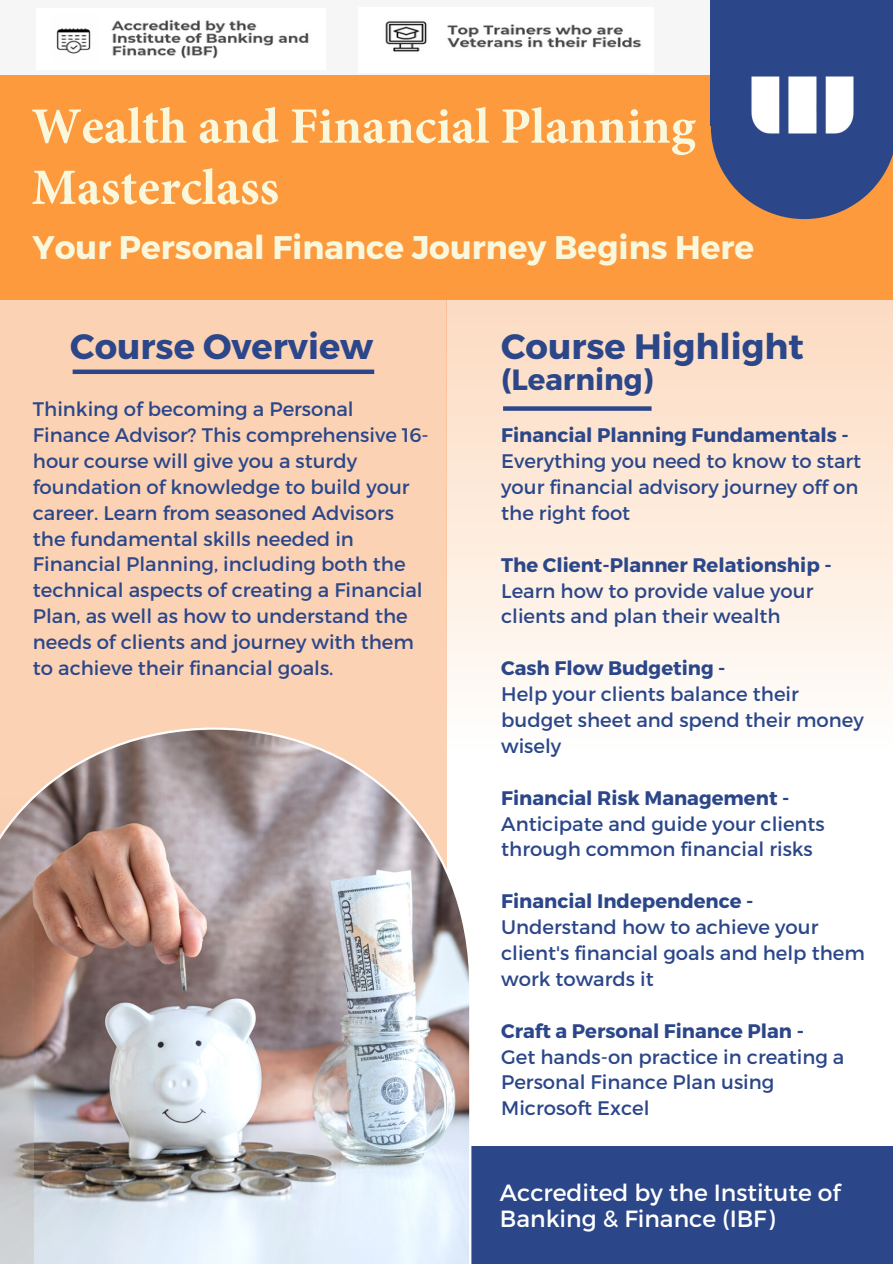
<style>
.page{position:relative;width:893px;height:1264px;background:#fff}
.page>*{position:absolute;margin:0;border:0;box-sizing:border-box;transform-origin:0 0}
.t1{font:700 51px/61.2px "Minion Pro";color:#f9f7dc}
.t2{font:700 35.25px "Montserrat";color:#2b4789}
.t3{font:700 32.7px "Montserrat";color:#f9f7dc}
.t4{font:700 29.25px "Montserrat";color:#2b4789}
.t5{font:23.4px/26.2px "Montserrat";color:#fff}
.t6{font:19.65px/25.8px "Montserrat";color:#2b4789}
.s1{font-weight:700}
</style>
<div class="page">
<svg style="left:447px;top:299px;width:445px;height:390px"></svg>
<div style="left:0;top:0;width:447px;height:1263px;background:#fcd2b5"></div>
<div style="left:430px;top:1146px;width:462px;height:117px;background:#2b4789"></div>
<img style="left:33px;top:727px;width:438px;height:536px">
<div style="left:73px;top:369px;width:301px;height:5px;background:#2b4789"></div>
<div style="left:503px;top:406px;width:148px;height:5px;background:#2b4789"></div>
<svg style="left:0;top:796px;width:34px;height:467px"></svg>
<div style="left:0;top:65px;width:892px;height:234px;background:#fc9a3d"></div>
<div style="left:0;top:0;width:892px;height:75px;background:#fff"></div>
<div style="left:710px;top:0;width:182px;height:126px;background:#2b4789"></div>
<svg style="left:755px;top:205px;width:99px;height:14px"></svg>
<img style="left:710px;top:76px;width:182px;height:129px">
<img style="left:56px;top:20px;width:253px;height:39px">
<img style="left:385px;top:21px;width:256px;height:31px">
<h1 class="t1" style="left:32px;top:95px;width:665px">Wealth and Financial Planning<br>Masterclass</h1>
<p class="t3" style="left:33px;top:226px;width:723px">Your Personal Finance Journey Begins Here</p>
<h3 class="t2" style="left:70px;top:323px;width:304px">Course Overview</h3>
<p class="t6" style="left:33px;top:395px;width:397px">Thinking of becoming a Personal Finance Advisor? This comprehensive 16- hour course will give you a sturdy foundation of knowledge to build your career. Learn from seasoned Advisors the fundamental skills needed in Financial Planning, including both the technical aspects of creating a Financial Plan, as well as how to understand the needs of clients and journey with them to achieve their financial goals.</p>
<p class="t2" style="left:501px;top:323px;width:304px">Course Highlight</p>
<p class="t4" style="left:501px;top:361px;width:154px">(Learning)</p>
<p class="t6" style="left:501px;top:421px;width:361px"><span class="s1">Financial Planning Fundamentals -<br></span>Everything you need to know to start your financial advisory journey off on the right foot</p>
<p class="t6" style="left:501px;top:550px;width:332px"><span class="s1">The Client-Planner Relationship -<br></span>Learn how to provide value your clients and plan their wealth</p>
<p class="t6" style="left:501px;top:654px;width:364px"><span class="s1">Cash Flow Budgeting -<br></span>Help your clients balance their budget sheet and spend their money wisely</p>
<p class="t6" style="left:501px;top:783px;width:325px"><span class="s1">Financial Risk Management -<br></span>Anticipate and guide your clients through common financial risks</p>
<p class="t6" style="left:501px;top:887px;width:365px"><span class="s1">Financial Independence -<br></span>Understand how to achieve your client's financial goals and help them work towards it</p>
<p class="t6" style="left:501px;top:1016px;width:345px"><span class="s1">Craft a Personal Finance Plan -<br></span>Get hands-on practice in creating a<br>Personal Finance Plan using<br>Microsoft Excel</p>
<p class="t5" style="left:500px;top:1178px;width:342px">Accredited by the Institute of<br>Banking &amp; Finance (IBF)</p>
</div>
